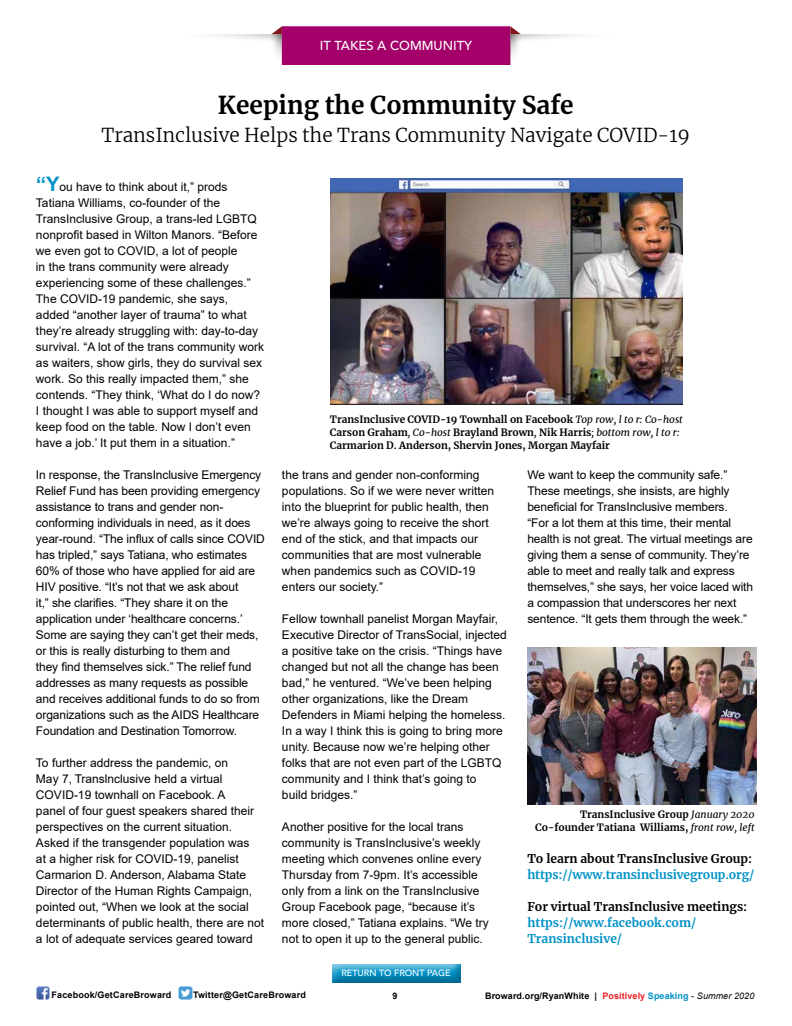
<style>
.page{position:relative;width:792px;height:1026px;background:#fff}
.page>*{position:absolute;margin:0;border:0;box-sizing:border-box;transform-origin:0 0}
.t1{font:700 24.4px "Merriweather";color:#000}
.t2{font:300 19px "Merriweather";color:#000}
.t3{font:500 13px "Avenir";color:#fff}
.t4{font:12px/16px "Arial";color:#000101}
.t5{font:700 12px/16px "Merriweather";color:#0092c8}
.t6{font:700 12px "Merriweather";color:#000101}
.t7{font:700 10px/13px "Merriweather";color:#000}
.t8{font:700 9px "Arial";letter-spacing:.02em;color:#000}
.t9{font:500 9px "Avenir";color:#fff}
.s1{font-weight:700;font-size:20px;color:#0092c8}
.s2{font-weight:400;font-style:italic}
.s3{color:#ea1d26}
.s4{color:#0092c8}
.s5{font-weight:400}
</style>
<div class="page">
<svg style="left:215px;top:26px;width:363px;height:39px"></svg>
<img style="left:331px;top:178px;width:351px;height:226px">
<img style="left:527px;top:648px;width:229px;height:157px">
<div style="left:332px;top:962px;width:129px;height:20px;background:#000;opacity:.3"></div>
<img style="left:36px;top:986px;width:14px;height:14px">
<img style="left:178px;top:986px;width:15px;height:14px">
<p class="t3" style="left:320px;top:34px;width:154px">IT TAKES A COMMUNITY</p>
<h1 class="t1" style="left:218px;top:89px;width:357px">Keeping the Community Safe</h1>
<p class="t2" style="left:102px;top:122px;width:590px">TransInclusive Helps the Trans Community Navigate COVID-19</p>
<p class="t4" style="left:36px;top:178px;width:222px"><span class="s1">“Y</span>ou have to think about it,” prods<br>Tatiana Williams, co-founder of the<br>TransInclusive Group, a trans-led LGBTQ</p>
<p class="t4" style="left:36px;top:226px;width:223px">nonprofit based in Wilton Manors. “Before</p>
<p class="t4" style="left:36px;top:242px;width:230px">we even got to COVID, a lot of people<br>in the trans community were already experiencing some of these challenges.” The COVID-19 pandemic, she says, added “another layer of trauma” to what they’re already struggling with: day-to-day survival. “A lot of the trans community work as waiters, show girls, they do survival sex work. So this really impacted them,” she contends. “They think, ‘What do I do now?<br>I thought I was able to support myself and keep food on the table. Now I don’t even have a job.’ It put them in a situation.”</p>
<p class="t4" style="left:36px;top:466px;width:227px">In response, the TransInclusive Emergency Relief Fund has been providing emergency assistance to trans and gender non&shy;conforming individuals in need, as it does</p>
<p class="t4" style="left:36px;top:530px;width:230px">year-round. “The influx of calls since COVID</p>
<p class="t4" style="left:36px;top:546px;width:221px">has tripled,” says Tatiana, who estimates<br>60% of those who have applied for aid are<br>HIV positive. “It’s not that we ask about</p>
<p class="t4" style="left:36px;top:594px;width:194px">it,” she clarifies. “They share it on the</p>
<p class="t4" style="left:36px;top:610px;width:224px">application under ‘healthcare concerns.’<br>Some are saying they can’t get their meds, or this is really disturbing to them and</p>
<p class="t4" style="left:36px;top:658px;width:217px">they find themselves sick.” The relief fund</p>
<p class="t4" style="left:36px;top:674px;width:225px">addresses as many requests as possible and receives additional funds to do so from organizations such as the AIDS Healthcare Foundation and Destination Tomorrow.</p>
<p class="t4" style="left:36px;top:754px;width:230px">To further address the pandemic, on<br>May 7, Translnclusive held a virtual COVID-19 townhall on Facebook. A<br>panel of four guest speakers shared their perspectives on the current situation.<br>Asked if the transgender population was<br>at a higher risk for COVID-19, panelist Carmarion D. Anderson, Alabama State Director of the Human Rights Campaign, pointed out, “When we look at the social determinants of public health, there are not a lot of adequate services geared toward</p>
<p class="t7" style="left:330px;top:412px;width:354px">TransInclusive COVID-19 Townhall on Facebook <span class="s2">Top row, l to r: Co-host<br></span>Carson Graham<span class="s2">, Co-host</span> Brayland Brown<span class="s2">,</span> Nik Harris<span class="s2">; bottom row, l to r:<br></span>Carmarion D. Anderson, Shervin Jones, Morgan Mayfair</p>
<p class="t4" style="left:527px;top:467px;width:204px">We want to keep the community safe.”<br>These meetings, she insists, are highly</p>
<p class="t4" style="left:527px;top:499px;width:202px">beneficial for TransInclusive members.</p>
<p class="t4" style="left:527px;top:515px;width:227px">“For a lot them at this time, their mental health is not great. The virtual meetings are giving them a sense of community. They’re able to meet and really talk and express themselves,” she says, her voice laced with a compassion that underscores her next sentence. “It gets them through the week.”</p>
<p class="t4" style="left:282px;top:467px;width:214px">the trans and gender non-conforming populations. So if we were never written into the blueprint for public health, then we’re always going to receive the short end of the stick, and that impacts our communities that are most vulnerable when pandemics such as COVID-19 enters our society.”</p>
<p class="t4" style="left:282px;top:611px;width:226px">Fellow townhall panelist Morgan Mayfair, Executive Director of TransSocial, injected a positive take on the crisis. “Things have changed but not all the change has been bad,” he ventured. “We’ve been helping other organizations, like the Dream Defenders in Miami helping the homeless.<br>In a way I think this is going to bring more unity. Because now we’re helping other folks that are not even part of the LGBTQ community and I think that’s going to<br>build bridges.”</p>
<p class="t4" style="left:282px;top:819px;width:208px">Another positive for the local trans community is TransInclusive’s weekly meeting which convenes online every Thursday from 7-9pm. It’s accessible only from a link on the TransInclusive Group Facebook page, “because it’s more closed,” Tatiana explains. “We try not to open it up to the general public.</p>
<p class="t7" style="left:535px;top:808px;width:221px;text-align:right">TransInclusive Group <span class="s2">January 2020<br></span>Co-founder Tatiana Williams, <span class="s2">front row, left</span></p>
<p class="t6" style="left:527px;top:850px;width:226px">To learn about TransInclusive Group:</p>
<p class="t5" style="left:527px;top:866px;width:228px">https://www.transinclusivegroup.org/</p>
<p class="t6" style="left:527px;top:898px;width:221px">For virtual TransInclusive meetings:</p>
<p class="t5" style="left:527px;top:914px;width:171px">https://www.facebook.com/<br>Transinclusive/</p>
<p class="t9" style="left:341px;top:965px;width:111px">RETURN TO FRONT PAGE</p>
<p class="t8" style="left:51px;top:989px;width:121px">Facebook/GetCareBroward</p>
<p class="t8" style="left:193px;top:989px;width:114px">Twitter@GetCareBroward</p>
<p class="t8" style="left:392px;top:989px;width:7px">9</p>
<p class="t8" style="left:485px;top:989px;width:271px">Broward.org/RyanWhite | <span class="s3">Positively</span> <span class="s4">Speaking</span> <span class="s5">-</span> <span class="s2">Summer 2020</span></p>
</div>
